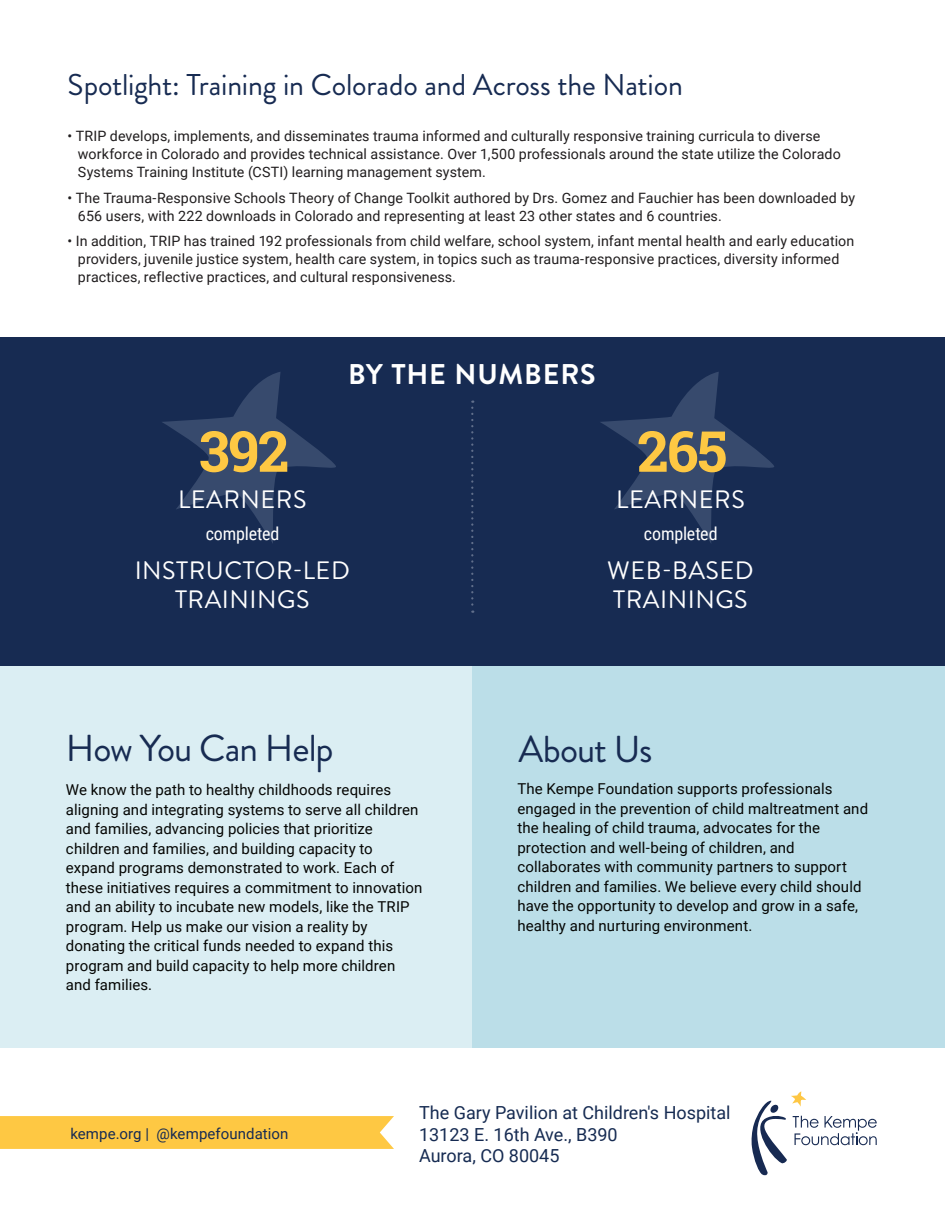
<style>
.page{position:relative;width:945px;height:1215px;background:#fff}
.page>*{position:absolute;margin:0;border:0;box-sizing:border-box;transform-origin:0 0}
.t1{font:700 56.55px "Roboto Slab";letter-spacing:-.03em;color:#fec843}
.t2{font:37.5px "Brandon Grotesque";letter-spacing:-.025em;color:#172b52}
.t3{font:30px "Brandon Grotesque";letter-spacing:-.01em;color:#172b52}
.t4{font:700 28.5px "Brandon Grotesque";letter-spacing:.03em;color:#fff}
.t5{font:25.2px/29.7px "Brandon Grotesque";letter-spacing:.02em;color:#fff;text-align:center}
.t6{font:18px/21.6px "Roboto";color:#162b52}
.t7{font:18px "Roboto Condensed";letter-spacing:-.01em;color:#fff}
.t8{font:15px/19.5px "Roboto";letter-spacing:.005em;color:#040503}
.t9{font:15px "Roboto";letter-spacing:.01em;color:#172b52}
.t10{font:14.25px/18px "Roboto";letter-spacing:.01em;color:#201d1e}
</style>
<div class="page">
<div style="left:0;top:663px;width:945px;height:385px;background:#dbeef3"></div>
<div style="left:472px;top:663px;width:473px;height:385px;background:#bbdee8"></div>
<svg style="left:0;top:1116px;width:394px;height:33px;background:#fec947"></svg>
<svg style="left:751px;top:1091px;width:126px;height:85px"></svg>
<div style="left:0;top:338px;width:945px;height:328px;background:#172b52"></div>
<svg style="left:162px;top:372px;width:174px;height:171px"></svg>
<svg style="left:600px;top:372px;width:174px;height:171px"></svg>
<svg style="left:471px;top:401px;width:2px;height:212px"></svg>
<h3 class="t3" style="left:68px;top:64px;width:617px">Spotlight: Training in Colorado and Across the Nation</h3>
<p class="t10" style="left:78px;top:127px;width:764px;text-indent:-11px">• TRIP develops, implements, and disseminates trauma informed and culturally responsive training curricula to diverse workforce in Colorado and provides technical assistance. Over 1,500 professionals around the state utilize the Colorado<br>Systems Training Institute (CSTI) learning management system.</p>
<p class="t10" style="left:78px;top:188px;width:779px;text-indent:-11px">• The Trauma-Responsive Schools Theory of Change Toolkit authored by Drs. Gomez and Fauchier has been downloaded by<br>656 users, with 222 downloads in Colorado and representing at least 23 other states and 6 countries.</p>
<p class="t10" style="left:78px;top:232px;width:778px;text-indent:-11px">• In addition, TRIP has trained 192 professionals from child welfare, school system, infant mental health and early education providers, juvenile justice system, health care system, in topics such as trauma-responsive practices, diversity informed practices, reflective practices, and cultural responsiveness.</p>
<h3 class="t4" style="left:348px;top:355px;width:249px">BY THE NUMBERS</h3>
<h1 class="t1" style="left:199px;top:413px;width:92px">392</h1>
<h3 class="t5" style="left:178px;top:485px;width:130px">LEARNERS</h3>
<p class="t7" style="left:206px;top:521px;width:75px">completed</p>
<h3 class="t5" style="left:135px;top:556px;width:217px">INSTRUCTOR-LED<br>TRAININGS</h3>
<h1 class="t1" style="left:637px;top:413px;width:91px">265</h1>
<h3 class="t5" style="left:616px;top:485px;width:130px">LEARNERS</h3>
<p class="t7" style="left:644px;top:521px;width:75px">completed</p>
<h3 class="t5" style="left:607px;top:556px;width:148px;text-align:left">WEB-BASED<br>TRAININGS</h3>
<h2 class="t2" style="left:66px;top:723px;width:269px">How You Can Help</h2>
<p class="t8" style="left:66px;top:780px;width:358px">We know the path to healthy childhoods requires aligning and integrating systems to serve all children and families, advancing policies that prioritize children and families, and building capacity to expand programs demonstrated to work. Each of these initiatives requires a commitment to innovation and an ability to incubate new models, like the TRIP program. Help us make our vision a reality by donating the critical funds needed to expand this program and build capacity to help more children and families.</p>
<h2 class="t2" style="left:518px;top:723px;width:136px">About Us</h2>
<p class="t8" style="left:517px;top:779px;width:352px">The Kempe Foundation supports professionals engaged in the prevention of child maltreatment and the healing of child trauma, advocates for the protection and well-being of children, and collaborates with community partners to support children and families. We believe every child should have the opportunity to develop and grow in a safe, healthy and nurturing environment.</p>
<p class="t9" style="left:70px;top:1123px;width:220px">kempe.org | @kempefoundation</p>
<p class="t6" style="left:419px;top:1101px;width:313px">The Gary Pavilion at Children's Hospital<br>13123 E. 16th Ave., B390<br>Aurora, CO 80045</p>
</div>
